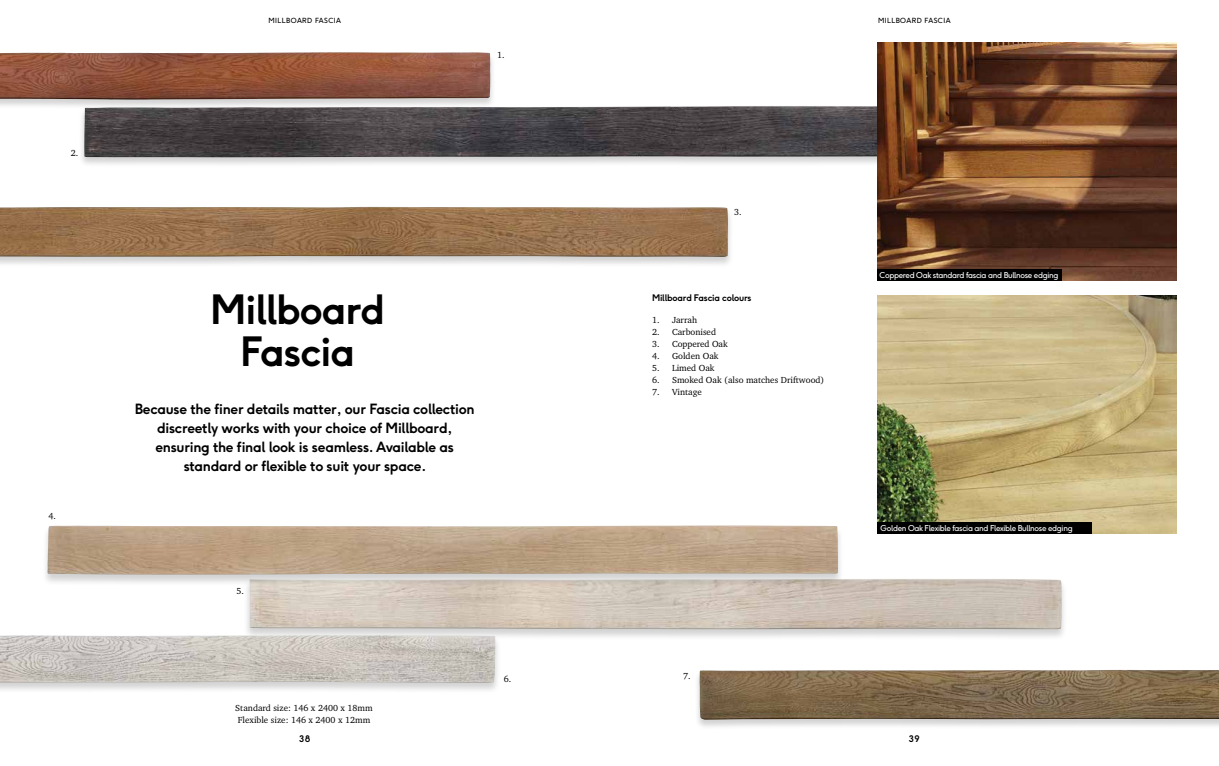
<style>
.page{position:relative;width:1219px;height:766px;background:#fff}
.page>*{position:absolute;margin:0;border:0;box-sizing:border-box;transform-origin:0 0}
.t1{font:700 40px/42.1px "F37 Ginger";letter-spacing:-.025em;color:#000;text-align:center}
.t2{font:700 14px/19px "F37 Ginger";letter-spacing:-.02em;color:#000;text-align:center}
.t3{font:9px/12px "Charter IT Cby BT";color:#000}
.t4{font:700 9px "F37 Ginger";letter-spacing:-.02em;color:#000}
.t5{font:8px "F37 Ginger";letter-spacing:-.04em;color:#fff}
.t6{font:7px "F37 Ginger";letter-spacing:.06em;color:#000}
</style>
<div class="page">
<div style="left:78px;top:105px;width:842px;height:63px;background:#000;opacity:.18"></div>
<img style="left:84px;top:106px;width:794px;height:51px">
<div style="left:243px;top:578px;width:825px;height:62px;background:#000;opacity:.18"></div>
<img style="left:249px;top:578px;width:813px;height:51px">
<div style="left:694px;top:669px;width:525px;height:60px;background:#000;opacity:.18"></div>
<img style="left:699px;top:669px;width:520px;height:50px">
<img style="left:878px;top:43px;width:298px;height:237px">
<img style="left:878px;top:296px;width:298px;height:237px">
<div style="left:878px;top:269px;width:184px;height:11px;background:#000"></div>
<div style="left:878px;top:522px;width:214px;height:11px;background:#000"></div>
<div style="left:41px;top:525px;width:803px;height:61px;background:#000;opacity:.18"></div>
<img style="left:47px;top:525px;width:791px;height:49px">
<div style="left:0;top:634px;width:501px;height:60px;background:#000;opacity:.18"></div>
<img style="left:0;top:634px;width:495px;height:48px">
<div style="left:0;top:206px;width:734px;height:62px;background:#000;opacity:.18"></div>
<img style="left:0;top:207px;width:728px;height:50px">
<div style="left:0;top:52px;width:496px;height:58px;background:#000;opacity:.18"></div>
<img style="left:0;top:52px;width:490px;height:48px">
<p class="t3" style="left:71px;top:147px;width:9px">2.</p>
<p class="t3" style="left:49px;top:509px;width:9px">4.</p>
<p class="t6" style="left:268px;top:18px;width:74px">MILLBOARD FASCIA</p>
<p class="t3" style="left:497px;top:49px;width:9px">1.</p>
<h1 class="t1" style="left:210px;top:292px;width:177px">Millboard<br>Fascia</h1>
<p class="t2" style="left:135px;top:400px;width:341px">Because the finer details matter, our Fascia collection discreetly works with your choice of Millboard, ensuring the final look is seamless. Available as standard or flexible to suit your space.</p>
<p class="t3" style="left:237px;top:585px;width:9px">5.</p>
<p class="t3" style="left:235px;top:702px;width:139px">Standard size: 146 x 2400 x 18mm<br>Flexible size: 146 x 2400 x 12mm</p>
<p class="t3" style="left:504px;top:672px;width:9px">6.</p>
<p class="t6" style="left:878px;top:18px;width:74px">MILLBOARD FASCIA</p>
<p class="t3" style="left:734px;top:205px;width:9px">3.</p>
<p class="t4" style="left:652px;top:294px;width:101px">Millboard Fascia colours</p>
<p class="t3" style="left:652px;top:314px;width:47px">1. Jarrah</p>
<p class="t3" style="left:652px;top:326px;width:66px">2. Carbonised</p>
<p class="t3" style="left:652px;top:338px;width:77px">3. Coppered Oak</p>
<p class="t3" style="left:652px;top:350px;width:68px">4. Golden Oak</p>
<p class="t3" style="left:652px;top:362px;width:64px">5. Limed Oak</p>
<p class="t3" style="left:652px;top:374px;width:174px">6. Smoked Oak (also matches Driftwood)</p>
<p class="t3" style="left:652px;top:386px;width:51px">7. Vintage</p>
<p class="t3" style="left:683px;top:669px;width:9px">7.</p>
<p class="t5" style="left:880px;top:271px;width:180px">Coppered Oak standard fascia and Bullnose edging</p>
<p class="t5" style="left:881px;top:524px;width:194px">Golden Oak Flexible fascia and Flexible Bullnose edging</p>
<p class="t4" style="left:299px;top:734px;width:13px">38</p>
<p class="t4" style="left:909px;top:734px;width:13px">39</p>
</div>
